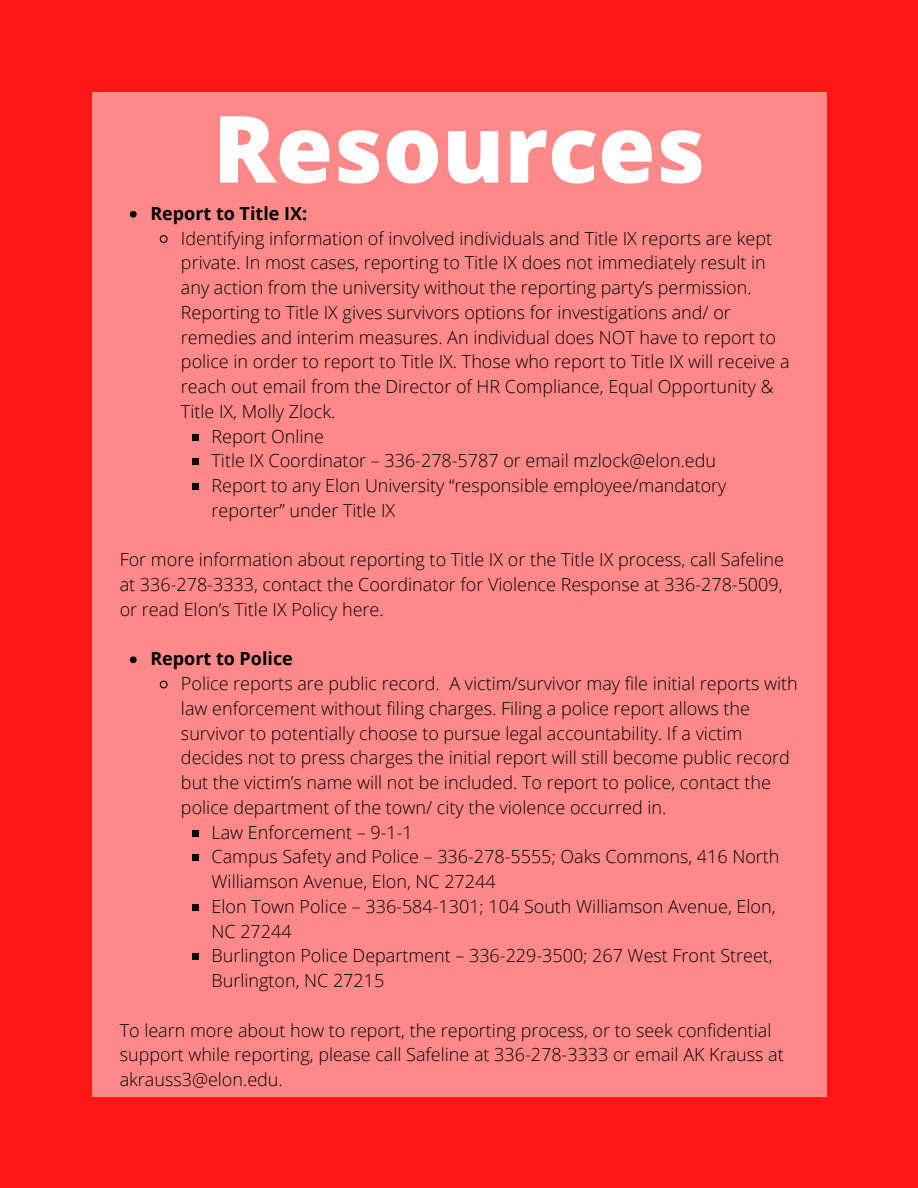
<style>
.page{position:relative;width:918px;height:1188px;background:#ff1616}
.page>*{position:absolute;margin:0;border:0;box-sizing:border-box;transform-origin:0 0}
.t1{font:800 93px "Open Sans";color:#fff}
.t2{font:300 18px/24.8px "Open Sans";color:#000;text-align:justify}
.t3{font:700 18px "Open Sans";color:#000}
</style>
<div class="page">
<div style="left:92px;top:92px;width:734px;height:1004px;background:#ff8989"></div>
<svg style="left:130px;top:211px;width:7px;height:7px"></svg>
<svg style="left:159px;top:235px;width:9px;height:8px"></svg>
<div style="left:192px;top:434px;width:7px;height:6px;background:#000"></div>
<div style="left:192px;top:458px;width:7px;height:7px;background:#000"></div>
<div style="left:192px;top:483px;width:7px;height:7px;background:#000"></div>
<svg style="left:130px;top:656px;width:7px;height:7px"></svg>
<svg style="left:159px;top:680px;width:9px;height:9px"></svg>
<div style="left:192px;top:830px;width:7px;height:6px;background:#000"></div>
<div style="left:192px;top:854px;width:7px;height:7px;background:#000"></div>
<div style="left:192px;top:904px;width:7px;height:7px;background:#000"></div>
<div style="left:192px;top:953px;width:7px;height:7px;background:#000"></div>
<h1 class="t1" style="left:213px;top:83px;width:494px">Resources</h1>
<p class="t3" style="left:150px;top:201px;width:158px">Report to Title IX:</p>
<p class="t2" style="left:181px;top:225px;width:593px">Identifying information of involved individuals and Title IX reports are kept</p>
<p class="t2" style="left:181px;top:250px;width:586px">private. In most cases, reporting to Title IX does not immediately result in</p>
<p class="t2" style="left:181px;top:275px;width:572px">any action from the university without the reporting party’s permission.</p>
<p class="t2" style="left:181px;top:300px;width:551px">Reporting to Title IX gives survivors options for investigations and/ or</p>
<p class="t2" style="left:181px;top:324px;width:597px">remedies and interim measures. An individual does NOT have to report to</p>
<p class="t2" style="left:181px;top:349px;width:610px">police in order to report to Title IX. Those who report to Title IX will receive a</p>
<p class="t2" style="left:181px;top:374px;width:594px">reach out email from the Director of HR Compliance, Equal Opportunity &amp;</p>
<p class="t2" style="left:181px;top:399px;width:156px">Title IX, Molly Zlock.</p>
<p class="t2" style="left:212px;top:423px;width:114px">Report Online</p>
<p class="t2" style="left:212px;top:448px;width:506px">Title IX Coordinator – 336-278-5787 or email mzlock@elon.edu</p>
<p class="t2" style="left:212px;top:473px;width:516px">Report to any Elon University “responsible employee/mandatory</p>
<p class="t2" style="left:212px;top:498px;width:185px">reporter” under Title IX</p>
<p class="t2" style="left:120px;top:547px;width:666px">For more information about reporting to Title IX or the Title IX process, call Safeline at 336-278-3333, contact the Coordinator for Violence Response at 336-278-5009, or read Elon’s Title IX Policy here.</p>
<p class="t3" style="left:150px;top:646px;width:144px">Report to Police</p>
<p class="t2" style="left:181px;top:671px;width:618px">Police reports are public record. A victim/survivor may file initial reports with</p>
<p class="t2" style="left:181px;top:696px;width:571px">law enforcement without filing charges. Filing a police report allows the</p>
<p class="t2" style="left:181px;top:720px;width:563px">survivor to potentially choose to pursue legal accountability. If a victim</p>
<p class="t2" style="left:181px;top:745px;width:610px">decides not to press charges the initial report will still become public record</p>
<p class="t2" style="left:181px;top:770px;width:591px">but the victim’s name will not be included. To report to police, contact the</p>
<p class="t2" style="left:181px;top:795px;width:487px">police department of the town/ city the violence occurred in.</p>
<p class="t2" style="left:212px;top:819px;width:203px">Law Enforcement – 9-1-1</p>
<p class="t2" style="left:212px;top:844px;width:569px">Campus Safety and Police – 336-278-5555; Oaks Commons, 416 North</p>
<p class="t2" style="left:212px;top:869px;width:286px">Williamson Avenue, Elon, NC 27244</p>
<p class="t2" style="left:212px;top:894px;width:565px">Elon Town Police – 336-584-1301; 104 South Williamson Avenue, Elon,</p>
<p class="t2" style="left:212px;top:918px;width:82px">NC 27244</p>
<p class="t2" style="left:212px;top:943px;width:563px">Burlington Police Department – 336-229-3500; 267 West Front Street,</p>
<p class="t2" style="left:212px;top:968px;width:174px">Burlington, NC 27215</p>
<p class="t2" style="left:120px;top:1017px;width:666px;text-align:left">To learn more about how to report, the reporting process, or to seek confidential support while reporting, please call Safeline at 336-278-3333 or email AK Krauss at akrauss3@elon.edu.</p>
</div>
